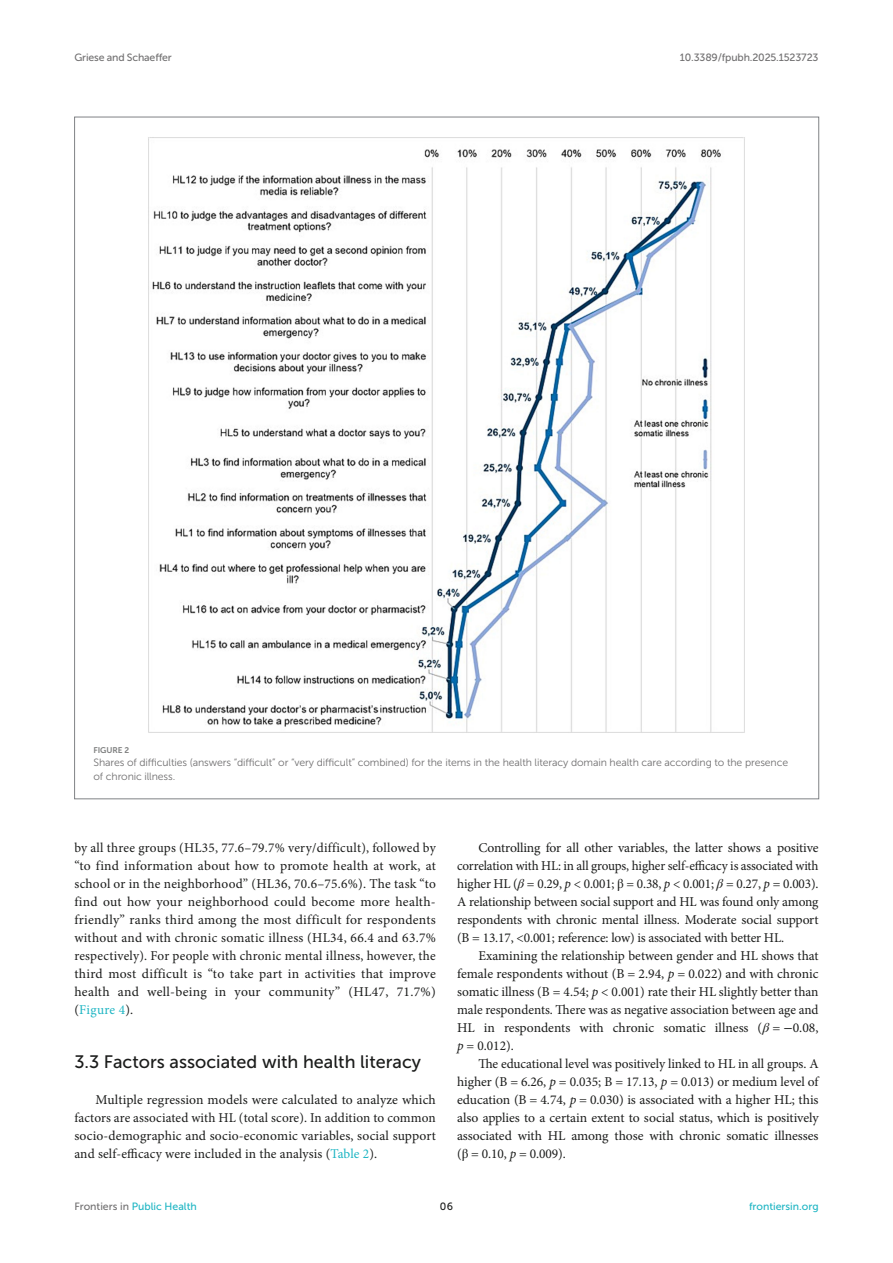
<style>
.page{position:relative;width:893px;height:1263px;background:#fff}
.page>*{position:absolute;margin:0;border:0;box-sizing:border-box;transform-origin:0 0}
.HEAD_2{font:18px "Museo Sans 500";color:#1b1c1b}
.TEXT{font:13.5px/18px "Minion Pro";color:#1b1c1b;text-align:justify}
.FIG_LEG{font:10.5px/13.5px "Museo Sans 300";letter-spacing:-.01em;color:#706f70}
.t1{font:10.5px "Museo Sans 500";letter-spacing:-.015em;color:#706f70}
.t2{font:10.5px "Museo Sans 500";color:#1db5c3}
.t3{font:10.5px "Museo Sans 500";color:#1b1c1b}
.FIG_HD{font:8.25px "Museo Sans 700";letter-spacing:-.01em;color:#7e7f7f}
.s1{color:#1db5c3}
.s2{font-family:"STIX General";font-style:italic}
.s3{font-style:italic}
.s4{font-family:"STIX General"}
.s5{color:#706f70}
</style>
<div class="page">
<img style="left:148px;top:137px;width:597px;height:596px">
<p class="t1" style="left:74px;top:51px;width:99px">Griese and Schaeffer</p>
<p class="t1" style="left:680px;top:51px;width:140px">10.3389/fpubh.2025.1523723</p>
<p class="FIG_HD" style="left:94px;top:745px;width:37px">FIGURE 2</p>
<p class="FIG_LEG" style="left:94px;top:756px;width:696px">Shares of difficulties (answers “difficult” or “very difficult” combined) for the items in the health literacy domain health care according to the presence of chronic illness.</p>
<p class="TEXT" style="left:74px;top:839px;width:363px">by all three groups (HL35, 77.6–79.7% very/difficult), followed by “to find information about how to promote health at work, at school or in the neighborhood” (HL36, 70.6–75.6%). The task “to find out how your neighborhood could become more health&shy;friendly” ranks third among the most difficult for respondents without and with chronic somatic illness (HL34, 66.4 and 63.7% respectively). For people with chronic mental illness, however, the third most difficult is “to take part in activities that improve health and well-being in your community” (HL47, 71.7%) (<span class="s1">Figure 4</span>).</p>
<p class="HEAD_2" style="left:74px;top:1052px;width:348px">3.3 Factors associated with health literacy</p>
<p class="TEXT" style="left:74px;top:1091px;width:363px;text-indent:21px">Multiple regression models were calculated to analyze which factors are associated with HL (total score). In addition to common socio-demographic and socio-economic variables, social support and self-efficacy were included in the analysis (<span class="s1">Table 2</span>).</p>
<p class="TEXT" style="left:457px;top:839px;width:363px;text-indent:21px">Controlling for all other variables, the latter shows a positive correlation with HL: in all groups, higher self-efficacy is associated with higher HL (<span class="s2">β</span> = 0.29, <span class="s3">p</span> &lt; 0.001; <span class="s4">β</span> = 0.38, <span class="s3">p</span> &lt; 0.001; <span class="s2">β</span> = 0.27, <span class="s3">p</span> = 0.003).<br>A relationship between social support and HL was found only among respondents with chronic mental illness. Moderate social support (B = 13.17, &lt;0.001; reference: low) is associated with better HL.</p>
<p class="TEXT" style="left:457px;top:947px;width:363px;text-indent:21px">Examining the relationship between gender and HL shows that female respondents without (B = 2.94, <span class="s3">p</span> = 0.022) and with chronic somatic illness (B = 4.54; <span class="s3">p</span> &lt; 0.001) rate their HL slightly better than male respondents. There was as negative association between age and HL in respondents with chronic somatic illness (<span class="s2">β</span> = <span class="s4">−</span>0.08, <span class="s3">p</span> = 0.012).</p>
<p class="TEXT" style="left:457px;top:1055px;width:363px;text-indent:21px">The educational level was positively linked to HL in all groups. A higher (B = 6.26, <span class="s3">p</span> = 0.035; B = 17.13, <span class="s3">p</span> = 0.013) or medium level of education (B = 4.74, <span class="s3">p</span> = 0.030) is associated with a higher HL; this also applies to a certain extent to social status, which is positively associated with HL among those with chronic somatic illnesses (<span class="s4">β</span> = 0.10, <span class="s3">p</span> = 0.009).</p>
<p class="t2" style="left:74px;top:1200px;width:124px"><span class="s5">Frontiers in</span> Public Health</p>
<p class="t3" style="left:440px;top:1200px;width:15px">06</p>
<p class="t2" style="left:749px;top:1200px;width:71px">frontiersin.org</p>
</div>
